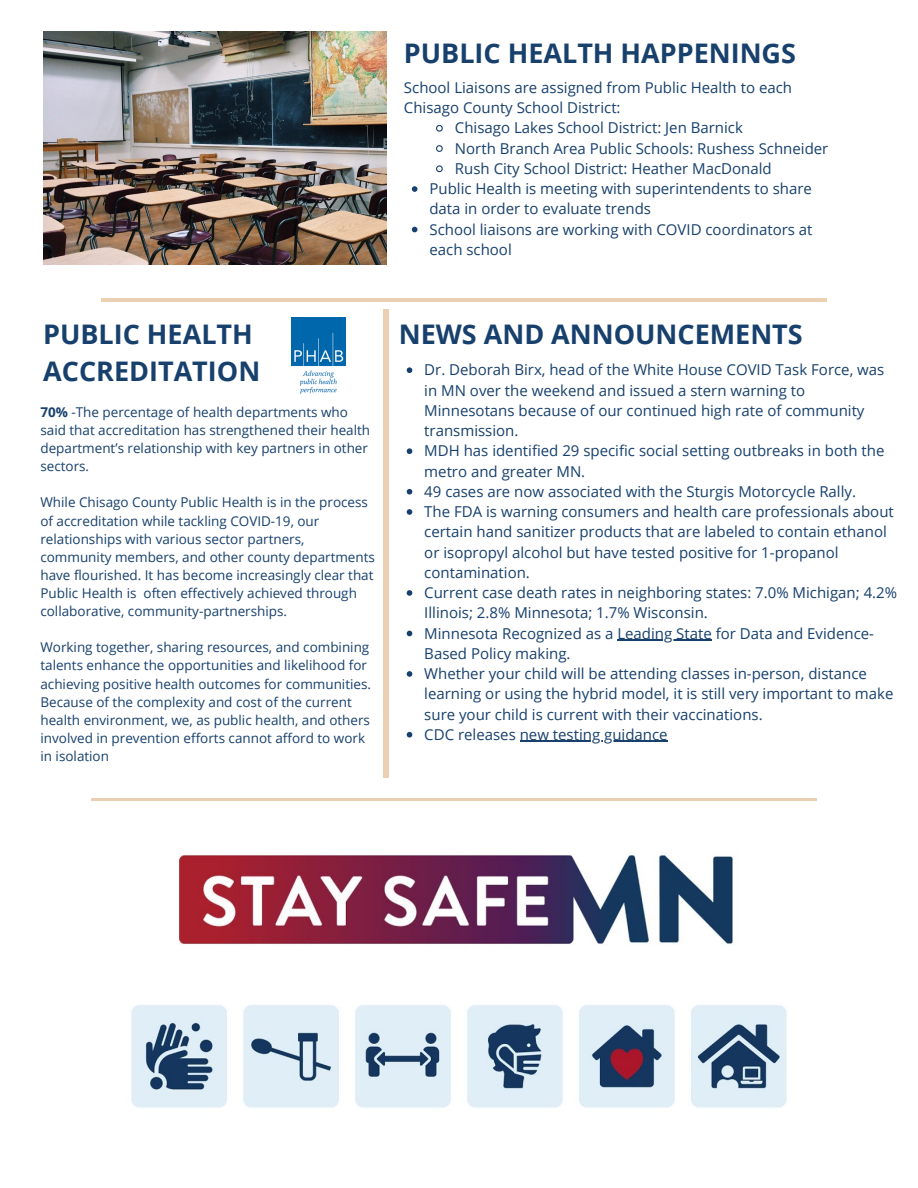
<style>
.page{position:relative;width:918px;height:1188px;background:#fff}
.page>*{position:absolute;margin:0;border:0;box-sizing:border-box;transform-origin:0 0}
.t1{font:700 27px/37.2px "Open Sans";color:#17406d}
.t2{font:15px/20.2px "Open Sans";color:#17406d}
.t3{font:13.5px/18.1px "Open Sans";color:#17406d}
.s1{font-weight:700}
</style>
<div class="page">
<hr style="left:101px;top:298px;width:726px;height:4px;background:#ebd1b2">
<img style="left:292px;top:317px;width:54px;height:77px">
<div style="left:383px;top:310px;width:6px;height:468px;background:#ebd1b2"></div>
<hr style="left:91px;top:799px;width:726px;height:3px;background:#ebd1b2">
<img style="left:43px;top:32px;width:343px;height:233px">
<svg style="left:407px;top:367px;width:5px;height:6px"></svg>
<svg style="left:407px;top:448px;width:5px;height:6px"></svg>
<svg style="left:407px;top:489px;width:5px;height:6px"></svg>
<svg style="left:407px;top:509px;width:5px;height:6px"></svg>
<svg style="left:407px;top:590px;width:5px;height:6px"></svg>
<svg style="left:407px;top:631px;width:5px;height:5px"></svg>
<hr style="left:617px;top:640px;width:95px;height:1px;background:#17406d">
<svg style="left:407px;top:671px;width:5px;height:6px"></svg>
<svg style="left:407px;top:732px;width:5px;height:6px"></svg>
<hr style="left:520px;top:741px;width:148px;height:1px;background:#17406d">
<img style="left:131px;top:852px;width:656px;height:256px">
<svg style="left:436px;top:124px;width:7px;height:8px"></svg>
<svg style="left:436px;top:145px;width:7px;height:7px"></svg>
<svg style="left:436px;top:165px;width:7px;height:8px"></svg>
<svg style="left:412px;top:186px;width:5px;height:6px"></svg>
<svg style="left:412px;top:227px;width:5px;height:5px"></svg>
<h1 class="t1" style="left:404px;top:34px;width:394px">PUBLIC HEALTH HAPPENINGS</h1>
<p class="t2" style="left:404px;top:77px;width:390px">School Liaisons are assigned from Public Health to each<br>Chisago County School District:</p>
<p class="t2" style="left:455px;top:117px;width:290px">Chisago Lakes School District: Jen Barnick</p>
<p class="t2" style="left:455px;top:138px;width:375px">North Branch Area Public Schools: Rushess Schneider</p>
<p class="t2" style="left:455px;top:158px;width:318px">Rush City School District: Heather MacDonald</p>
<p class="t2" style="left:429px;top:178px;width:384px">Public Health is meeting with superintendents to share</p>
<p class="t2" style="left:429px;top:198px;width:223px">data in order to evaluate trends</p>
<p class="t2" style="left:429px;top:219px;width:385px">School liaisons are working with COVID coordinators at</p>
<p class="t2" style="left:429px;top:239px;width:84px">each school</p>
<h1 class="t1" style="left:43px;top:315px;width:219px">PUBLIC HEALTH<br>ACCREDITATION</h1>
<p class="t3" style="left:40px;top:403px;width:331px"><span class="s1">70%</span> -The percentage of health departments who said that accreditation has strengthened their health department’s relationship with key partners in other sectors.</p>
<p class="t3" style="left:40px;top:493px;width:336px">While Chisago County Public Health is in the process of accreditation while tackling COVID-19, our relationships with various sector partners, community members, and other county departments have flourished. It has become increasingly clear that Public Health is often effectively achieved through collaborative, community-partnerships.</p>
<p class="t3" style="left:40px;top:638px;width:332px">Working together, sharing resources, and combining talents enhance the opportunities and likelihood for achieving positive health outcomes for communities.<br>Because of the complexity and cost of the current health environment, we, as public health, and others involved in prevention efforts cannot afford to work in isolation</p>
<h1 class="t1" style="left:399px;top:315px;width:405px">NEWS AND ANNOUNCEMENTS</h1>
<p class="t2" style="left:424px;top:359px;width:474px">Dr. Deborah Birx, head of the White House COVID Task Force, was in MN over the weekend and issued a stern warning to Minnesotans because of our continued high rate of community transmission.<br>MDH has identified 29 specific social setting outbreaks in both the metro and greater MN.<br>49 cases are now associated with the Sturgis Motorcycle Rally.<br>The FDA is warning consumers and health care professionals about certain hand sanitizer products that are labeled to contain ethanol or isopropyl alcohol but have tested positive for 1-propanol contamination.<br>Current case death rates in neighboring states: 7.0% Michigan; 4.2% Illinois; 2.8% Minnesota; 1.7% Wisconsin.<br>Minnesota Recognized as a Leading State for Data and Evidence-Based Policy making.<br>Whether your child will be attending classes in-person, distance learning or using the hybrid model, it is still very important to make sure your child is current with their vaccinations.<br>CDC releases new testing guidance</p>
</div>
